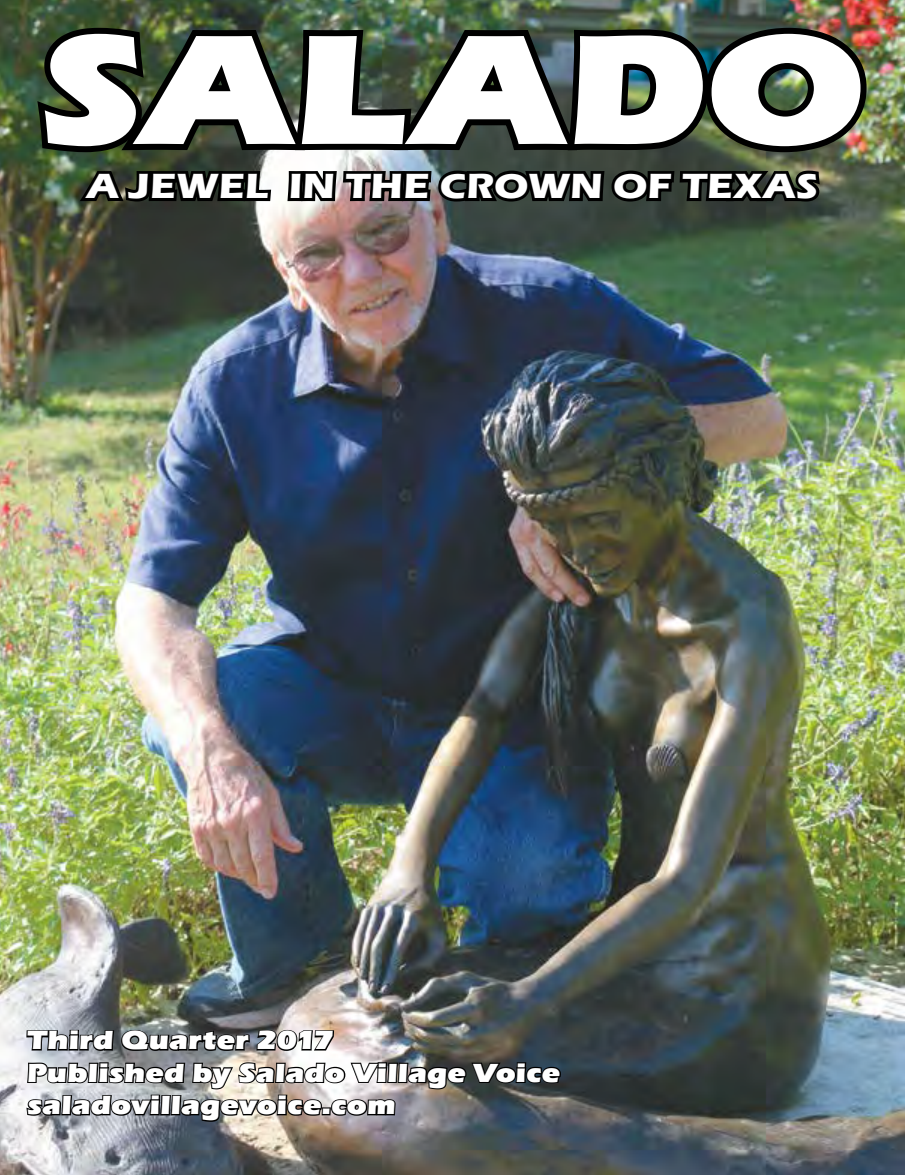
<style>
.page{position:relative;width:905px;height:1175px;background:#fff}
.page>*{position:absolute;margin:0;border:0;box-sizing:border-box;transform-origin:0 0}
.t1{font:900 162px "Eras ITC";color:#fff;scale:1.1 1}
.t2{font:700 36px "Eras ITC";color:#fff;scale:1.1 1}
.t3{font:900 27px/32.4px "Eras ITC";letter-spacing:.005em;color:#fff;scale:1.1 1}
</style>
<div class="page">
<img style="left:0;top:0;width:904px;height:1174px">
<svg style="left:288px;top:374px;width:130px;height:127px"></svg>
<img style="left:30px;top:0;width:844px;height:374px">
<img style="left:25px;top:938px;width:537px;height:236px">
<h1 class="t1" style="left:40px;top:-4px;width:751px">SALADO</h1>
<h2 class="t2" style="left:87px;top:165px;width:666px">A JEWEL IN THE CROWN OF TEXAS</h2>
<p class="t3" style="left:27px;top:1024px;width:486px">Third Quarter 2017<br>Published by Salado Village Voice saladovillagevoice.com</p>
</div>
